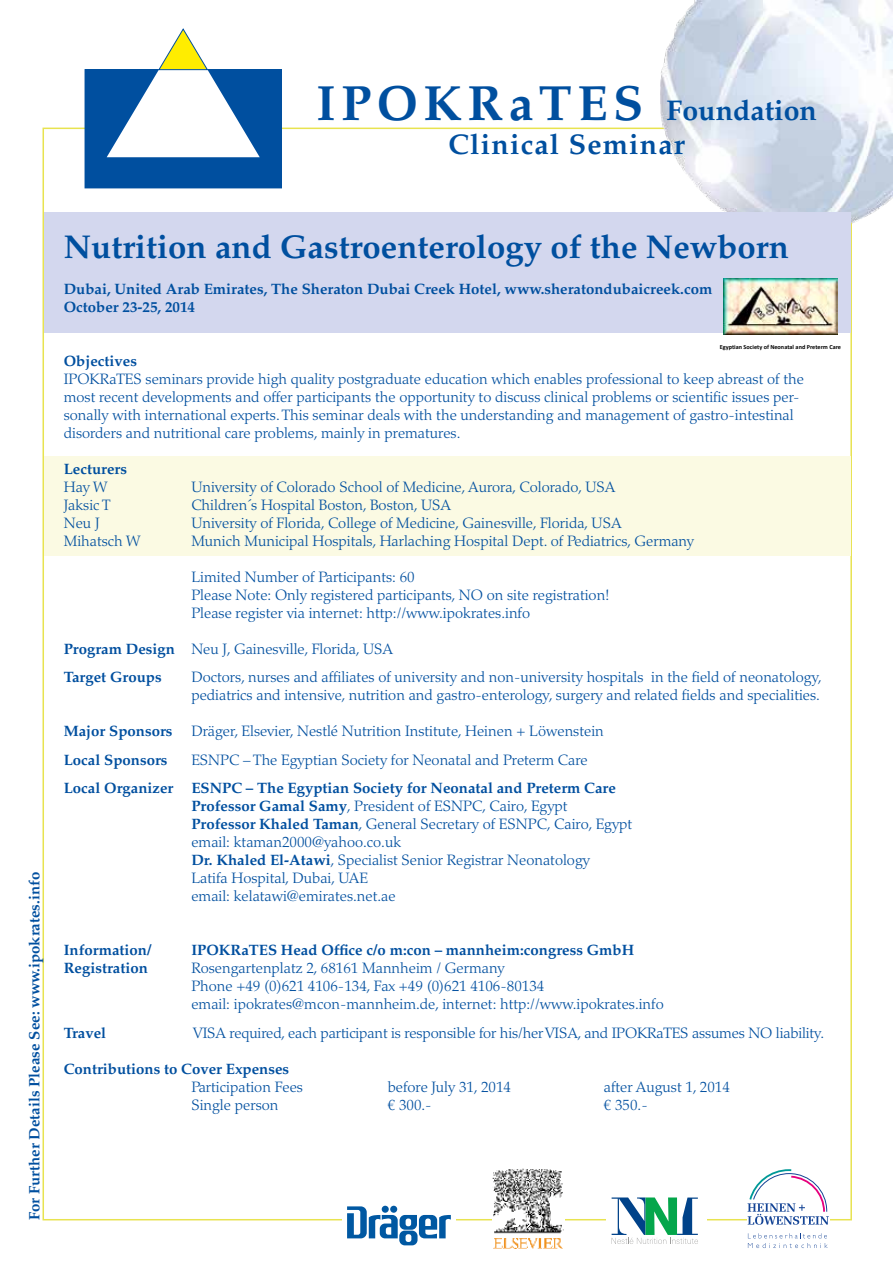
<style>
.page{position:relative;width:893px;height:1263px;background:#fff}
.page>*{position:absolute;margin:0;border:0;box-sizing:border-box;transform-origin:0 0}
.t1{font:700 33px "Palatino LT Std";color:#004f9f}
.t2{font:700 28.5px/34.2px "Palatino LT Std";letter-spacing:.04em;color:#004f9f;text-align:center}
.t3{font:300 15px/18px "Palatino LT Std";color:#004f9f}
.t4{font:700 15px/18px "Palatino LT Std";color:#004f9f}
.t5{font:700 6.3px "Calibri";color:#000}
.s1{font-size:49.5px}
.s2{font-weight:700}
</style>
<div class="page">
<svg style="left:347px;top:1206px;width:104px;height:39px"></svg>
<img style="left:492px;top:1169px;width:72px;height:79px">
<svg style="left:748px;top:1233px;width:80px;height:15px"></svg>
<svg style="left:747px;top:1169px;width:82px;height:56px"></svg>
<div style="left:85px;top:70px;width:196px;height:118px;background:#004f9f"></div>
<div style="left:85px;top:70px;width:197px;height:118px;border:1px solid #004f9f"></div>
<svg style="left:107px;top:29px;width:153px;height:128px"></svg>
<svg style="left:612px;top:1197px;width:86px;height:47px"></svg>
<img style="left:661px;top:0;width:232px;height:232px">
<div style="left:44px;top:213px;width:806px;height:120px;background:#d3d7ee"></div>
<div style="left:44px;top:456px;width:806px;height:99px;background:#fbfae3"></div>
<img style="left:723px;top:279px;width:114px;height:55px">
<h2 class="t2" style="left:316px;top:93px;width:502px"><span class="s1">IPOKRaTES</span> Foundation<br>Clinical Seminar</h2>
<p class="t4" style="left:25px;top:1220px;width:350px;rotate:-90deg">For Further Details Please See: www.ipokrates.info</p>
<h1 class="t1" style="left:64px;top:227px;width:727px">Nutrition and Gastroenterology of the Newborn</h1>
<p class="t4" style="left:64px;top:280px;width:650px">Dubai, United Arab Emirates, The Sheraton Dubai Creek Hotel, www.sheratondubaicreek.com<br>October 23-25, 2014</p>
<p class="t5" style="left:720px;top:343px;width:123px">Egyptian Society of Neonatal and Preterm Care</p>
<p class="t4" style="left:64px;top:352px;width:75px">Objectives</p>
<p class="t3" style="left:64px;top:370px;width:742px">IPOKRaTES seminars provide high quality postgraduate education which enables professional to keep abreast of the most recent developments and offer participants the opportunity to discuss clinical problems or scientific issues per&shy;sonally with international experts. This seminar deals with the understanding and management of gastro-intestinal disorders and nutritional care problems, mainly in prematures.</p>
<p class="t4" style="left:64px;top:460px;width:65px">Lecturers</p>
<p class="t3" style="left:64px;top:478px;width:45px">Hay W</p>
<p class="t3" style="left:191px;top:478px;width:426px">University of Colorado School of Medicine, Aurora, Colorado, USA</p>
<p class="t3" style="left:64px;top:496px;width:48px">Jaksic T</p>
<p class="t3" style="left:191px;top:496px;width:261px">Children´s Hospital Boston, Boston, USA</p>
<p class="t3" style="left:64px;top:514px;width:37px">Neu J</p>
<p class="t3" style="left:191px;top:514px;width:432px">University of Florida, College of Medicine, Gainesville, Florida, USA</p>
<p class="t3" style="left:64px;top:532px;width:78px">Mihatsch W</p>
<p class="t3" style="left:191px;top:532px;width:504px">Munich Municipal Hospitals, Harlaching Hospital Dept. of Pediatrics, Germany</p>
<p class="t3" style="left:191px;top:568px;width:420px">Limited Number of Participants: 60<br>Please Note: Only registered participants, NO on site registration!<br>Please register via internet: http://www.ipokrates.info</p>
<p class="t3" style="left:64px;top:635px;width:331px;line-height:28.5px"><span class="s2">Program Design</span> Neu J, Gainesville, Florida, USA<br><span class="s2">Target Groups</span></p>
<p class="t3" style="left:191px;top:668px;width:632px">Doctors, nurses and affiliates of university and non-university hospitals in the field of neonatology, pediatrics and intensive, nutrition and gastro-enterology, surgery and related fields and specialities.</p>
<p class="t4" style="left:64px;top:722px;width:110px">Major Sponsors</p>
<p class="t3" style="left:191px;top:722px;width:414px">Dräger, Elsevier, Nestlé Nutrition Institute, Heinen + Löwenstein</p>
<p class="t4" style="left:64px;top:751px;width:105px">Local Sponsors</p>
<p class="t3" style="left:191px;top:751px;width:398px">ESNPC – The Egyptian Society for Neonatal and Preterm Care</p>
<p class="t3" style="left:191px;top:779px;width:442px;text-indent:-128px"><span class="s2">Local Organizer ESNPC – The Egyptian Society for Neonatal and Preterm Care Professor Gamal Samy</span>, President of ESNPC, Cairo, Egypt <span class="s2">Professor Khaled Taman</span>, General Secretary of ESNPC, Cairo, Egypt email: ktaman2000@yahoo.co.uk<br><span class="s2">Dr. Khaled El-Atawi</span>, Specialist Senior Registrar Neonatology<br>Latifa Hospital, Dubai, UAE<br>email: kelatawi@emirates.net.ae</p>
<p class="t4" style="left:64px;top:941px;width:89px">Information/</p>
<p class="t4" style="left:191px;top:941px;width:444px">IPOKRaTES Head Office c/o m:con – mannheim:congress GmbH</p>
<p class="t4" style="left:64px;top:959px;width:86px">Registration</p>
<p class="t3" style="left:191px;top:959px;width:474px">Rosengartenplatz 2, 68161 Mannheim / Germany<br>Phone +49 (0)621 4106-134, Fax +49 (0)621 4106-80134<br>email: ipokrates@mcon-mannheim.de, internet: http://www.ipokrates.info</p>
<p class="t4" style="left:64px;top:1024px;width:44px">Travel</p>
<p class="t3" style="left:193px;top:1024px;width:632px">VISA required, each participant is responsible for his/her VISA, and IPOKRaTES assumes NO liability.</p>
<p class="t4" style="left:64px;top:1060px;width:227px">Contributions to Cover Expenses</p>
<p class="t3" style="left:191px;top:1078px;width:113px">Participation Fees</p>
<p class="t3" style="left:388px;top:1078px;width:125px">before July 31, 2014</p>
<p class="t3" style="left:604px;top:1078px;width:128px">after August 1, 2014</p>
<p class="t3" style="left:191px;top:1096px;width:89px">Single person</p>
<p class="t3" style="left:388px;top:1096px;width:45px">€ 300.-</p>
<p class="t3" style="left:604px;top:1096px;width:45px">€ 350.-</p>
</div>
